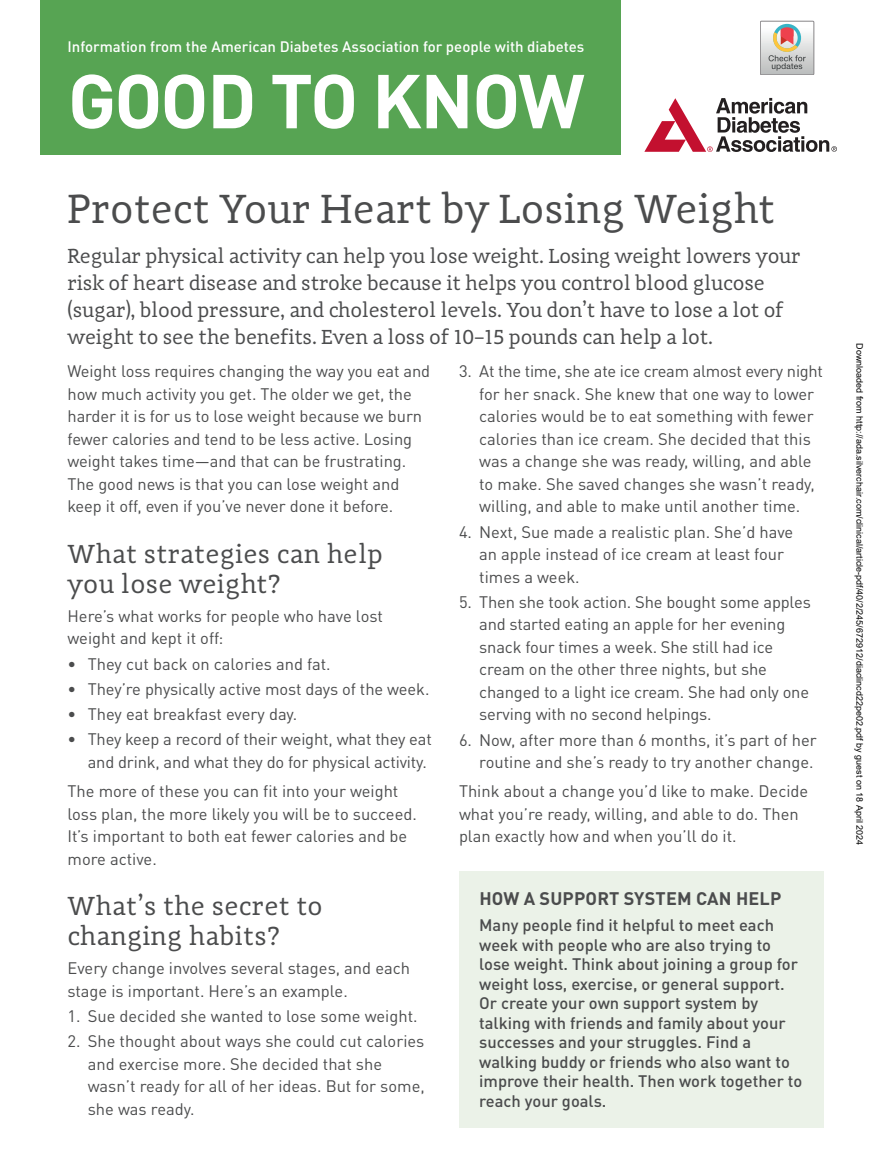
<style>
.page{position:relative;width:891px;height:1175px;background:#fff}
.page>*{position:absolute;margin:0;border:0;box-sizing:border-box;transform-origin:0 0}
.Body_Copy{font:700 75px "DINOT";letter-spacing:-.03em;color:#fff}
.Opening_Head{font:42px "Adagio Slab";color:#4b4c4d}
.Sub_head{font:27px/30px "Adagio Slab";letter-spacing:.01em;color:#4b4c4d}
.Opening_copy{font:21px/27px "Adagio Slab";letter-spacing:-.01em;color:#4b4c4d}
.Call_out_head{font:700 18px "DINOT";letter-spacing:.01em;color:#4b4c4d}
.Bulleted{font:16.5px/22.5px "DINOT";letter-spacing:-.005em;color:#4b4c4d}
.Body_Copy-2{font:16.5px/22.5px "DINOT";letter-spacing:-.005em;color:#4b4c4d}
.Call_out_text{font:500 16.5px/19.5px "DINOT";color:#4b4c4d}
.t1{font:500 15px "DINOT";color:#fff}
.t2{font:9px "Arial";color:#000}
</style>
<div class="page">
<div style="left:40px;top:0;width:581px;height:155px;background:#57a453"></div>
<svg style="left:644px;top:98px;width:193px;height:54px"></svg>
<div style="left:459px;top:871px;width:365px;height:256px;background:#ebf2e8"></div>
<div style="left:760px;top:21px;width:54px;height:54px;background:linear-gradient(to bottom,#fff,#bbbdbc)"></div>
<div style="left:760px;top:21px;width:54px;height:54px;border:1px solid #888688"></div>
<svg style="left:768px;top:24px;width:38px;height:47px;background:#c5bbb4"></svg>
<p class="t1" style="left:68px;top:37px;width:518px">Information from the American Diabetes Association for people with diabetes</p>
<p class="Body_Copy" style="left:68px;top:52px;width:518px">GOOD TO KNOW</p>
<p class="Opening_Head" style="left:68px;top:182px;width:709px">Protect Your Heart by Losing Weight</p>
<p class="Opening_copy" style="left:68px;top:243px;width:735px">Regular physical activity can help you lose weight. Losing weight lowers your risk of heart disease and stroke because it helps you control blood glucose (sugar), blood pressure, and cholesterol levels. You don’t have to lose a lot of weight to see the benefits. Even a loss of 10–15 pounds can help a lot.</p>
<p class="Body_Copy-2" style="left:68px;top:360px;width:364px">Weight loss requires changing the way you eat and how much activity you get. The older we get, the harder it is for us to lose weight because we burn fewer calories and tend to be less active. Losing weight takes time—and that can be frustrating.<br>The good news is that you can lose weight and keep it off, even if you’ve never done it before.</p>
<p class="Sub_head" style="left:68px;top:539px;width:317px">What strategies can help you lose weight?</p>
<p class="Body_Copy-2" style="left:68px;top:604px;width:317px">Here’s what works for people who have lost weight and kept it off:</p>
<p class="Bulleted" style="left:68px;top:652px;width:265px">• They cut back on calories and fat.</p>
<p class="Bulleted" style="left:68px;top:677px;width:364px">• They’re physically active most days of the week.</p>
<p class="Bulleted" style="left:68px;top:702px;width:231px">• They eat breakfast every day.</p>
<p class="Bulleted" style="left:88px;top:727px;width:346px;text-indent:-20px">• They keep a record of their weight, what they eat and drink, and what they do for physical activity.</p>
<p class="Body_Copy-2" style="left:68px;top:779px;width:351px">The more of these you can fit into your weight loss plan, the more likely you will be to succeed.<br>It’s important to both eat fewer calories and be more active.</p>
<p class="Sub_head" style="left:68px;top:891px;width:257px">What’s the secret to changing habits?</p>
<p class="Body_Copy-2" style="left:68px;top:956px;width:344px">Every change involves several stages, and each stage is important. Here’s an example.</p>
<p class="Bulleted" style="left:68px;top:1004px;width:352px">1. Sue decided she wanted to lose some weight.</p>
<p class="Bulleted" style="left:88px;top:1029px;width:339px;text-indent:-20px">2. She thought about ways she could cut calories and exercise more. She decided that she wasn’t ready for all of her ideas. But for some, she was ready.</p>
<p class="Bulleted" style="left:479px;top:360px;width:345px;text-indent:-20px">3. At the time, she ate ice cream almost every night for her snack. She knew that one way to lower calories would be to eat something with fewer calories than ice cream. She decided that this was a change she was ready, willing, and able to make. She saved changes she wasn’t ready, willing, and able to make until another time.</p>
<p class="Bulleted" style="left:479px;top:520px;width:316px;text-indent:-20px">4. Next, Sue made a realistic plan. She’d have an apple instead of ice cream at least four times a week.</p>
<p class="Bulleted" style="left:479px;top:590px;width:333px;text-indent:-20px">5. Then she took action. She bought some apples and started eating an apple for her evening snack four times a week. She still had ice cream on the other three nights, but she changed to a light ice cream. She had only one serving with no second helpings.</p>
<p class="Bulleted" style="left:459px;top:728px;width:359px;text-align:right">6. Now, after more than 6 months, it’s part of her routine and she’s ready to try another change.</p>
<p class="Body_Copy-2" style="left:459px;top:779px;width:351px">Think about a change you’d like to make. Decide what you’re ready, willing, and able to do. Then plan exactly how and when you’ll do it.</p>
<p class="Call_out_head" style="left:479px;top:886px;width:304px">HOW A SUPPORT SYSTEM CAN HELP</p>
<p class="Call_out_text" style="left:479px;top:915px;width:325px">Many people find it helpful to meet each week with people who are also trying to lose weight. Think about joining a group for weight loss, exercise, or general support.<br>Or create your own support system by talking with friends and family about your successes and your struggles. Find a walking buddy or friends who also want to improve their health. Then work together to reach your goals.</p>
<p class="t2" style="left:863px;top:343px;width:503px;rotate:90deg">Downloaded from http://ada.silverchair.com/clinical/article-pdf/40/2/245/672912/diaclincd22pe02.pdf by guest on 18 April 2024</p>
</div>
